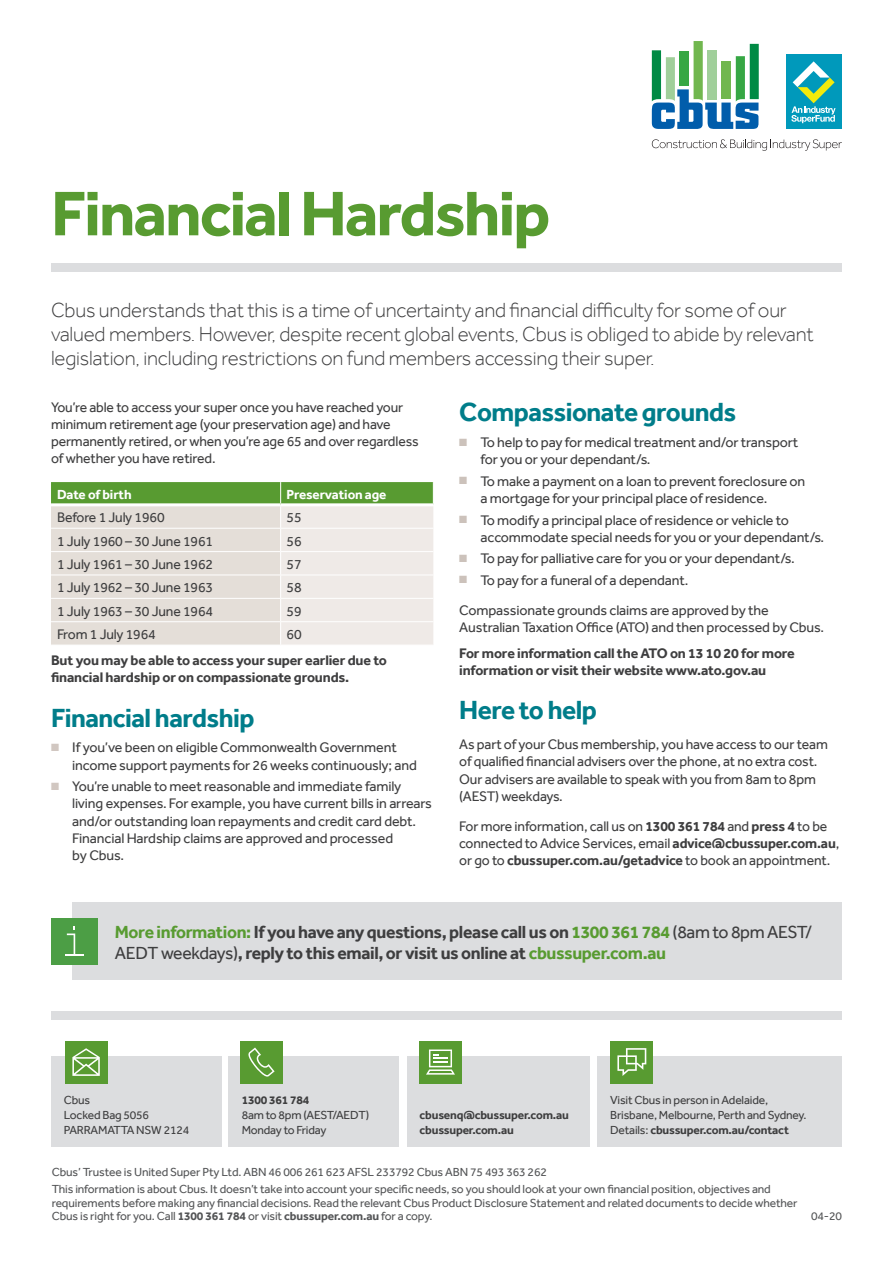
<style>
.page{position:relative;width:893px;height:1263px;background:#fff}
.page>*{position:absolute;margin:0;border:0;box-sizing:border-box;transform-origin:0 0}
.N__Factsheet_Heading{font:700 65.1px "Effra";letter-spacing:-.03em;color:#589b31}
.t1{font:700 27px "Effra";letter-spacing:-.02em;color:#007d8a}
.t2{font:300 21px/24px "Effra";letter-spacing:-.01em;color:#3e3e3f}
.t3{font:700 18px/21px "Effra";letter-spacing:-.02em;color:#3e3e3f}
.N__Factsheet_Regular{font:14.25px/17.2px "Effra";letter-spacing:-.01em;color:#3e3e3f}
.N__Factsheet_Regular-2{font:700 14.25px/17.2px "Effra";letter-spacing:-.01em;color:#3e3e3f}
.N__Factsheet_Regular-3{font:700 13.5px "Effra";letter-spacing:-.01em;color:#fff}
.Body_Text_9_12pt_-Ef{font:12px/13.5px "Effra";letter-spacing:-.01em;color:#545557}
.HB__Body_Text{font:12px/15px "Effra";letter-spacing:-.015em;color:#3e3e3f}
.HB__Body_Text-2{font:700 12px/15px "Effra";letter-spacing:-.015em;color:#3e3e3f}
.s1{color:#d1c7c1}
.s2{color:#ccc2bb}
.s3{font-weight:700}
.s4{color:#589b31}
.s5{font-weight:400}
</style>
<div class="page">
<svg style="left:652px;top:139px;width:190px;height:12px"></svg>
<svg style="left:652px;top:41px;width:107px;height:88px"></svg>
<div style="left:786px;top:54px;width:55px;height:75px;background:#09b"></div>
<svg style="left:791px;top:61px;width:45px;height:62px"></svg>
<div style="left:51px;top:263px;width:791px;height:9px;background:#dcdddf"></div>
<div style="left:51px;top:1011px;width:791px;height:9px;background:#dcdddf"></div>
<svg style="left:51px;top:482px;width:383px;height:163px;background:#d6dac8"></svg>
<hr style="left:281px;top:528px;width:152px;height:1px;background:#fff">
<hr style="left:281px;top:551px;width:152px;height:1px;background:#fff">
<hr style="left:281px;top:575px;width:152px;height:1px;background:#fff">
<hr style="left:281px;top:598px;width:152px;height:1px;background:#fff">
<hr style="left:281px;top:621px;width:152px;height:1px;background:#fff">
<hr style="left:51px;top:503px;width:230px;height:3px;background:#fff">
<hr style="left:281px;top:503px;width:153px;height:3px;background:#fff">
<div style="left:72px;top:902px;width:770px;height:78px;background:#dcdddf"></div>
<div style="left:51px;top:918px;width:47px;height:47px;background:#4c9e45"></div>
<svg style="left:65px;top:926px;width:19px;height:30px"></svg>
<div style="left:407px;top:1056px;width:183px;height:90px;background:#dcdddf"></div>
<div style="left:51px;top:1056px;width:170px;height:90px;background:#dcdddf"></div>
<div style="left:229px;top:1056px;width:170px;height:90px;background:#dcdddf"></div>
<div style="left:597px;top:1056px;width:245px;height:90px;background:#dcdddf"></div>
<div style="left:240px;top:1041px;width:43px;height:42px;background:#589b31"></div>
<svg style="left:248px;top:1047px;width:27px;height:29px"></svg>
<div style="left:65px;top:1041px;width:42px;height:42px;background:#589b31"></div>
<svg style="left:72px;top:1048px;width:28px;height:28px"></svg>
<div style="left:611px;top:1041px;width:42px;height:42px;background:#589b31"></div>
<svg style="left:617px;top:1048px;width:29px;height:28px"></svg>
<div style="left:419px;top:1041px;width:43px;height:42px;background:#589b31"></div>
<svg style="left:426px;top:1049px;width:29px;height:25px"></svg>
<p class="N__Factsheet_Heading" style="left:51px;top:174px;width:501px">Financial Hardship</p>
<p class="t2" style="left:51px;top:297px;width:764px">Cbus understands that this is a time of uncertainty and financial difficulty for some of our valued members. However, despite recent global events, Cbus is obliged to abide by relevant legislation, including restrictions on fund members accessing their super.</p>
<p class="N__Factsheet_Regular" style="left:51px;top:398px;width:369px">You’re able to access your super once you have reached your minimum retirement age (your preservation age) and have permanently retired, or when you’re age 65 and over regardless of whether you have retired.</p>
<p class="N__Factsheet_Regular-3" style="left:57px;top:486px;width:76px">Date of birth</p>
<p class="N__Factsheet_Regular-3" style="left:287px;top:486px;width:101px">Preservation age</p>
<p class="N__Factsheet_Regular" style="left:57px;top:509px;width:109px">Before 1 July 1960</p>
<p class="N__Factsheet_Regular" style="left:287px;top:509px;width:17px">55</p>
<p class="N__Factsheet_Regular" style="left:57px;top:532px;width:158px">1 July 1960 – 30 June 1961</p>
<p class="N__Factsheet_Regular" style="left:287px;top:532px;width:17px">56</p>
<p class="N__Factsheet_Regular" style="left:57px;top:555px;width:158px">1 July 1961 – 30 June 1962</p>
<p class="N__Factsheet_Regular" style="left:287px;top:555px;width:17px">57</p>
<p class="N__Factsheet_Regular" style="left:57px;top:579px;width:158px">1 July 1962 – 30 June 1963</p>
<p class="N__Factsheet_Regular" style="left:287px;top:579px;width:17px">58</p>
<p class="N__Factsheet_Regular" style="left:57px;top:602px;width:158px">1 July 1963 – 30 June 1964</p>
<p class="N__Factsheet_Regular" style="left:287px;top:602px;width:17px">59</p>
<p class="N__Factsheet_Regular" style="left:57px;top:625px;width:100px">From 1 July 1964</p>
<p class="N__Factsheet_Regular" style="left:287px;top:625px;width:17px">60</p>
<p class="N__Factsheet_Regular-2" style="left:51px;top:651px;width:337px">But you may be able to access your super earlier due to financial hardship or on compassionate grounds.</p>
<p class="t1" style="left:51px;top:701px;width:205px">Financial hardship</p>
<p class="N__Factsheet_Regular" style="left:72px;top:739px;width:346px;text-indent:-21px"><span class="s1">■</span> If you’ve been on eligible Commonwealth Government income support payments for 26 weeks continuously; and</p>
<p class="N__Factsheet_Regular" style="left:72px;top:777px;width:361px;text-indent:-21px"><span class="s1">■</span> You’re unable to meet reasonable and immediate family living expenses. For example, you have current bills in arrears and/or outstanding loan repayments and credit card debt.<br>Financial Hardship claims are approved and processed<br>by Cbus.</p>
<p class="t1" style="left:459px;top:396px;width:278px">Compassionate grounds</p>
<p class="N__Factsheet_Regular" style="left:480px;top:433px;width:319px;text-indent:-21px"><span class="s2">■</span> To help to pay for medical treatment and/or transport for you or your dependant/s.</p>
<p class="N__Factsheet_Regular" style="left:480px;top:472px;width:326px;text-indent:-21px"><span class="s2">■</span> To make a payment on a loan to prevent foreclosure on a mortgage for your principal place of residence.</p>
<p class="N__Factsheet_Regular" style="left:480px;top:511px;width:345px;text-indent:-21px"><span class="s2">■</span> To modify a principal place of residence or vehicle to accommodate special needs for you or your dependant/s.</p>
<p class="N__Factsheet_Regular" style="left:459px;top:550px;width:337px"><span class="s2">■</span> To pay for palliative care for you or your dependant/s.</p>
<p class="N__Factsheet_Regular" style="left:459px;top:571px;width:231px"><span class="s2">■</span> To pay for a funeral of a dependant.</p>
<p class="N__Factsheet_Regular" style="left:459px;top:601px;width:366px">Compassionate grounds claims are approved by the<br>Australian Taxation Office (ATO) and then processed by Cbus.</p>
<p class="N__Factsheet_Regular-2" style="left:459px;top:644px;width:337px">For more information call the ATO on 13 10 20 for more information or visit their website www.ato.gov.au</p>
<p class="t1" style="left:459px;top:694px;width:139px">Here to help</p>
<p class="N__Factsheet_Regular" style="left:459px;top:736px;width:370px">As part of your Cbus membership, you have access to our team of qualified financial advisers over the phone, at no extra cost.<br>Our advisers are available to speak with you from 8am to 8pm (AEST) weekdays.</p>
<p class="N__Factsheet_Regular" style="left:459px;top:817px;width:381px">For more information, call us on <span class="s3">1300 361 784</span> and <span class="s3">press 4</span> to be connected to Advice Services, email <span class="s3">advice@cbussuper.com.au</span>, or go to <span class="s3">cbussuper.com.au/getadvice</span> to book an appointment.</p>
<p class="t3" style="left:115px;top:921px;width:699px"><span class="s4">More information:</span> If you have any questions, please call us on <span class="s4">1300 361 784</span> <span class="s5">(8am to 8pm AEST/<br>AEDT weekdays)</span>, reply to this email, or visit us online at <span class="s4">cbussuper.com.au</span></p>
<p class="HB__Body_Text" style="left:64px;top:1092px;width:127px">Cbus<br>Locked Bag 5056<br>PARRAMATTA NSW 2124</p>
<p class="HB__Body_Text" style="left:242px;top:1092px;width:129px"><span class="s3">1300 361 784<br></span>8am to 8pm (AEST/AEDT)<br>Monday to Friday</p>
<p class="HB__Body_Text" style="left:610px;top:1092px;width:198px">Visit Cbus in person in Adelaide,<br>Brisbane, Melbourne, Perth and Sydney.</p>
<p class="HB__Body_Text-2" style="left:420px;top:1107px;width:151px">cbusenq@cbussuper.com.au cbussuper.com.au</p>
<p class="HB__Body_Text-2" style="left:610px;top:1122px;width:180px"><span class="s5">Details:</span> cbussuper.com.au/contact</p>
<p class="Body_Text_9_12pt_-Ef" style="left:52px;top:1165px;width:497px">Cbus’ Trustee is United Super Pty Ltd. ABN 46 006 261 623 AFSL 233792 Cbus ABN 75 493 363 262</p>
<p class="Body_Text_9_12pt_-Ef" style="left:52px;top:1182px;width:747px">This information is about Cbus. It doesn’t take into account your specific needs, so you should look at your own financial position, objectives and requirements before making any financial decisions. Read the relevant Cbus Product Disclosure Statement and related documents to decide whether<br>Cbus is right for you. Call <span class="s3">1300 361 784</span> or visit <span class="s3">cbussuper.com.au</span> for a copy.</p>
<p class="Body_Text_9_12pt_-Ef" style="left:811px;top:1209px;width:32px">04-20</p>
</div>
